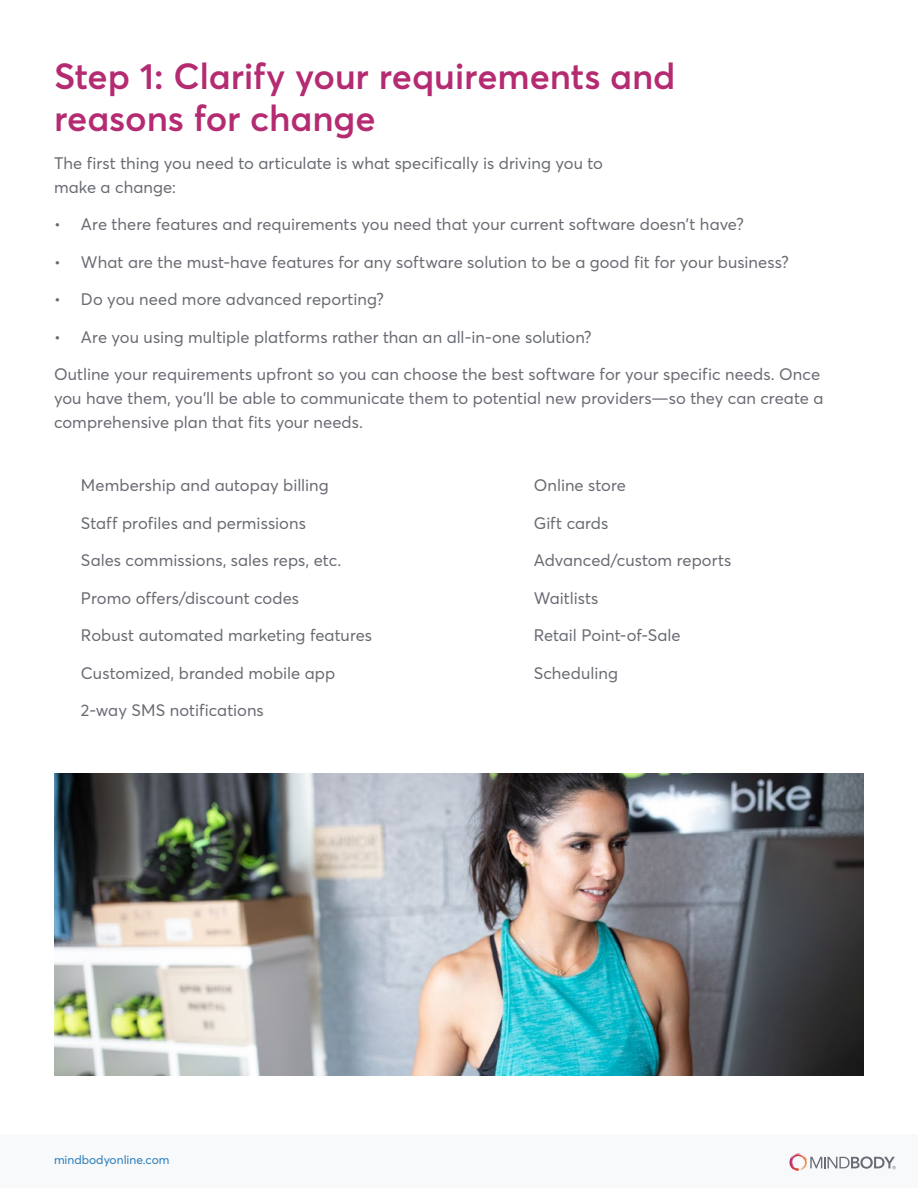
<style>
.page{position:relative;width:918px;height:1188px;background:#fff}
.page>*{position:absolute;margin:0;border:0;box-sizing:border-box;transform-origin:0 0}
.t1{font:600 36px/42px "Averta";letter-spacing:-.005em;color:#b52b72}
.t2{font:16.5px/24px "Averta";letter-spacing:.005em;color:#696b73}
.t3{font:12px "Averta";color:#2579ba}
</style>
<div class="page">
<div style="left:0;top:1134px;width:918px;height:54px;background:#f8f9fa"></div>
<svg style="left:789px;top:1153px;width:11px;height:18px"></svg>
<svg style="left:810px;top:1156px;width:86px;height:13px"></svg>
<img style="left:54px;top:773px;width:810px;height:303px">
<h1 class="t1" style="left:54px;top:54px;width:623px">Step 1: Clarify your requirements and reasons for change</h1>
<p class="t2" style="left:54px;top:150px;width:550px">The first thing you need to articulate is what specifically is driving you to make a change:</p>
<p class="t2" style="left:54px;top:212px;width:691px">• Are there features and requirements you need that your current software doesn’t have?</p>
<p class="t2" style="left:54px;top:249px;width:736px">• What are the must-have features for any software solution to be a good fit for your business?</p>
<p class="t2" style="left:54px;top:287px;width:331px">• Do you need more advanced reporting?</p>
<p class="t2" style="left:54px;top:324px;width:539px">• Are you using multiple platforms rather than an all-in-one solution?</p>
<p class="t2" style="left:54px;top:362px;width:771px">Outline your requirements upfront so you can choose the best software for your specific needs. Once you have them, you’ll be able to communicate them to potential new providers—so they can create a comprehensive plan that fits your needs.</p>
<p class="t2" style="left:81px;top:473px;width:249px">Membership and autopay billing</p>
<p class="t2" style="left:81px;top:510px;width:226px">Staff profiles and permissions</p>
<p class="t2" style="left:81px;top:548px;width:262px">Sales commissions, sales reps, etc.</p>
<p class="t2" style="left:81px;top:585px;width:220px">Promo offers/discount codes</p>
<p class="t2" style="left:81px;top:623px;width:293px">Robust automated marketing features</p>
<p class="t2" style="left:81px;top:660px;width:256px">Customized, branded mobile app</p>
<p class="t2" style="left:81px;top:698px;width:184px">2-way SMS notifications</p>
<p class="t2" style="left:534px;top:473px;width:94px">Online store</p>
<p class="t2" style="left:534px;top:510px;width:76px">Gift cards</p>
<p class="t2" style="left:534px;top:548px;width:199px">Advanced/custom reports</p>
<p class="t2" style="left:534px;top:585px;width:66px">Waitlists</p>
<p class="t2" style="left:534px;top:623px;width:149px">Retail Point-of-Sale</p>
<p class="t2" style="left:534px;top:660px;width:86px">Scheduling</p>
<p class="t3" style="left:54px;top:1151px;width:117px">mindbodyonline.com</p>
</div>
